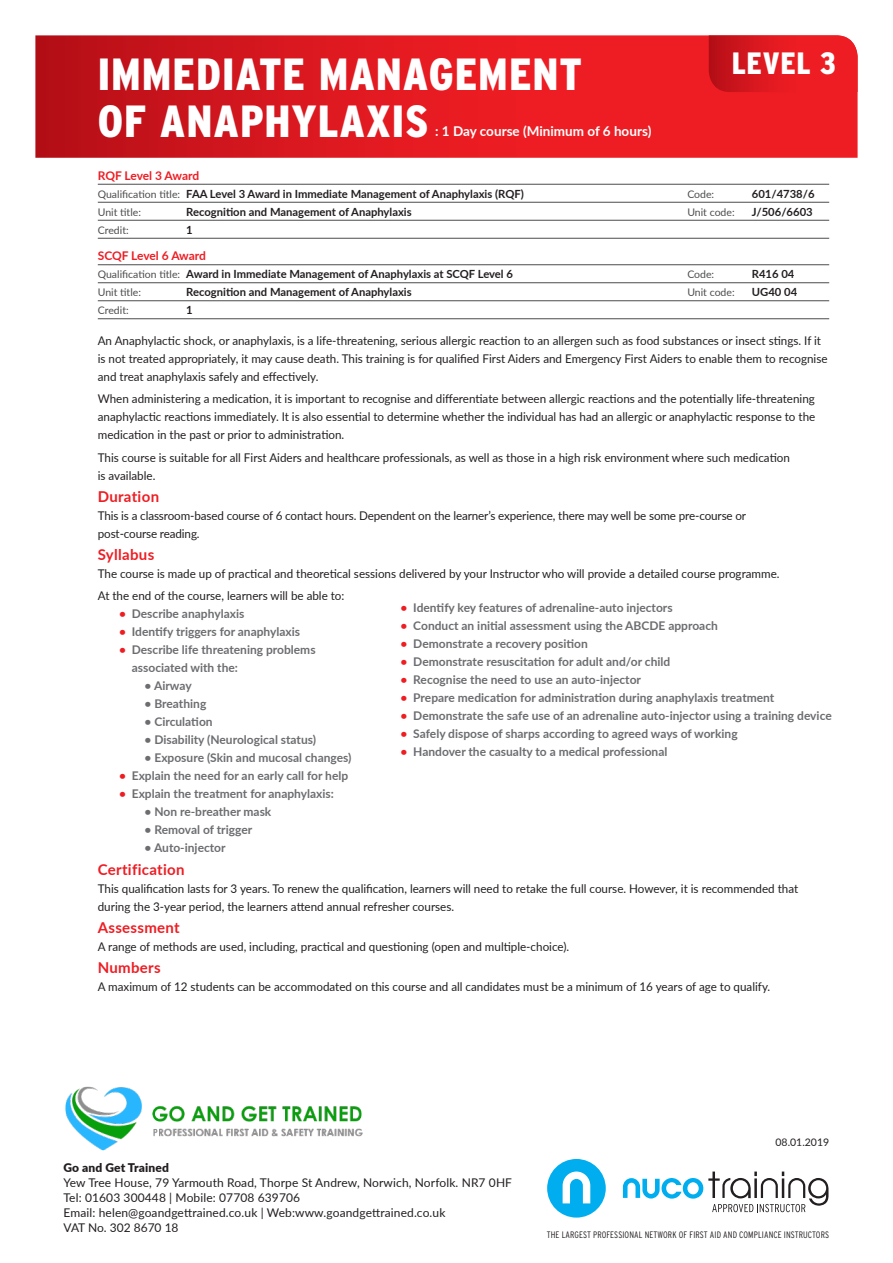
<style>
.page{position:relative;width:893px;height:1263px;background:#fff}
.page>*{position:absolute;margin:0;border:0;box-sizing:border-box;transform-origin:0 0}
.new_course_title{font:900 condensed 45px/46.5px "Interstate";letter-spacing:.02em;color:#fff}
.new_course_title-2{font:900 condensed 30.75px "Interstate";letter-spacing:.02em;color:#fff}
.blue_course_titles{font:700 15px "Lato";letter-spacing:.02em;color:#ee1d23}
.new_course_title-3{font:700 13.5px "Lato";color:#fff}
.intro_para{font:12px/18px "Lato";color:#231f20}
.bullets{font:700 12px/18px "Lato";color:#6c6d70}
.body_text{font:12px/18px "Lato";color:#231f20}
.syllabus_range{font:12px "Lato";color:#231f20}
.qualifications{font:700 12px "Lato";letter-spacing:-.015em;color:#ee1d23}
.t1{font:900 12px "Lato";letter-spacing:.01em;color:#231f20}
.qualifications-2{font:700 11.25px "Lato";color:#231f20}
.course_titles{font:700 11.25px "Lato";color:#231f20}
.qualifications-3{font:10.5px "Lato";color:#4b4c4d}
.t2{font:10.5px "Lato";color:#231f20}
.course_titles-2{font:10.5px "Lato";color:#4b4c4d}
.t3{font:300 condensed 9.3px "Interstate";letter-spacing:.01em;color:#231f20}
.s1{font-weight:400;font-size:10.5px;color:#4b4c4d}
.s2{color:#ee1d23}
</style>
<div class="page">
<svg style="left:35px;top:35px;width:823px;height:123px;background:#dd1a20"></svg>
<hr style="left:98px;top:184px;width:731px;height:1px;background:#4b4c4d">
<hr style="left:98px;top:202px;width:731px;height:1px;background:#4b4c4d">
<hr style="left:98px;top:220px;width:731px;height:1px;background:#4b4c4d">
<hr style="left:98px;top:238px;width:731px;height:1px;background:#4b4c4d">
<hr style="left:98px;top:264px;width:731px;height:1px;background:#4b4c4d">
<hr style="left:98px;top:282px;width:731px;height:1px;background:#4b4c4d">
<hr style="left:98px;top:300px;width:731px;height:1px;background:#4b4c4d">
<hr style="left:98px;top:318px;width:731px;height:1px;background:#4b4c4d">
<svg style="left:709px;top:35px;width:149px;height:57px;background:#df1c23"></svg>
<svg style="left:623px;top:1171px;width:205px;height:41px"></svg>
<svg style="left:547px;top:1159px;width:59px;height:58px"></svg>
<img style="left:65px;top:1086px;width:298px;height:65px">
<p class="new_course_title-2" style="left:732px;top:46px;width:106px">LEVEL 3</p>
<p class="new_course_title" style="left:98px;top:51px;width:486px">IMMEDIATE MANAGEMENT<br>OF ANAPHYLAXIS</p>
<p class="qualifications" style="left:98px;top:167px;width:103px">RQF Level 3 Award</p>
<p class="qualifications-2" style="left:98px;top:185px;width:428px"><span class="s1">Qualification title:</span> FAA Level 3 Award in Immediate Management of Anaphylaxis (RQF)</p>
<p class="qualifications-3" style="left:687px;top:186px;width:28px">Code:</p>
<p class="qualifications-2" style="left:752px;top:185px;width:64px">601/4738/6</p>
<p class="qualifications-3" style="left:98px;top:204px;width:45px">Unit title:</p>
<p class="qualifications-2" style="left:186px;top:203px;width:227px">Recognition and Management of Anaphylaxis</p>
<p class="qualifications-3" style="left:687px;top:204px;width:49px">Unit code:</p>
<p class="qualifications-2" style="left:752px;top:203px;width:62px">J/506/6603</p>
<p class="qualifications-3" style="left:98px;top:222px;width:32px">Credit:</p>
<p class="qualifications-2" style="left:186px;top:221px;width:8px">1</p>
<p class="qualifications" style="left:98px;top:247px;width:110px">SCQF Level 6 Award</p>
<p class="course_titles" style="left:98px;top:266px;width:417px"><span class="s1">Qualification title:</span> Award in Immediate Management of Anaphylaxis at SCQF Level 6</p>
<p class="course_titles-2" style="left:687px;top:267px;width:28px">Code:</p>
<p class="course_titles" style="left:752px;top:266px;width:44px">R416 04</p>
<p class="qualifications-3" style="left:98px;top:285px;width:45px">Unit title:</p>
<p class="qualifications-2" style="left:186px;top:284px;width:227px">Recognition and Management of Anaphylaxis</p>
<p class="qualifications-3" style="left:687px;top:285px;width:49px">Unit code:</p>
<p class="qualifications-2" style="left:752px;top:284px;width:47px">UG40 04</p>
<p class="qualifications-3" style="left:98px;top:303px;width:32px">Credit:</p>
<p class="qualifications-2" style="left:186px;top:302px;width:8px">1</p>
<p class="intro_para" style="left:98px;top:331px;width:731px">An Anaphylactic shock, or anaphylaxis, is a life-threatening, serious allergic reaction to an allergen such as food substances or insect stings. If it is not treated appropriately, it may cause death. This training is for qualified First Aiders and Emergency First Aiders to enable them to recognise and treat anaphylaxis safely and effectively.</p>
<p class="intro_para" style="left:98px;top:389px;width:719px;text-align:justify">When administering a medication, it is important to recognise and differentiate between allergic reactions and the potentially life-threatening anaphylactic reactions immediately. It is also essential to determine whether the individual has had an allergic or anaphylactic response to the medication in the past or prior to administration.</p>
<p class="intro_para" style="left:98px;top:448px;width:694px">This course is suitable for all First Aiders and healthcare professionals, as well as those in a high risk environment where such medication is available.</p>
<p class="blue_course_titles" style="left:98px;top:485px;width:63px">Duration</p>
<p class="body_text" style="left:98px;top:506px;width:650px">This is a classroom-based course of 6 contact hours. Dependent on the learner’s experience, there may well be some pre-course or post-course reading.</p>
<p class="blue_course_titles" style="left:98px;top:544px;width:58px">Syllabus</p>
<p class="body_text" style="left:98px;top:564px;width:683px">The course is made up of practical and theoretical sessions delivered by your Instructor who will provide a detailed course programme.</p>
<p class="syllabus_range" style="left:98px;top:587px;width:248px">At the end of the course, learners will be able to:</p>
<p class="bullets" style="left:119px;top:604px;width:127px"><span class="s2">•</span> Describe anaphylaxis</p>
<p class="bullets" style="left:119px;top:622px;width:183px"><span class="s2">•</span> Identify triggers for anaphylaxis</p>
<p class="bullets" style="left:132px;top:640px;width:185px;text-indent:-13px"><span class="s2">•</span> Describe life threatening problems associated with the:</p>
<p class="bullets" style="left:145px;top:676px;width:49px">• Airway</p>
<p class="bullets" style="left:145px;top:694px;width:63px">• Breathing</p>
<p class="bullets" style="left:145px;top:712px;width:70px">• Circulation</p>
<p class="bullets" style="left:145px;top:730px;width:173px">• Disability (Neurological status)</p>
<p class="bullets" style="left:145px;top:748px;width:208px">• Exposure (Skin and mucosal changes)</p>
<p class="bullets" style="left:119px;top:766px;width:231px"><span class="s2">•</span> Explain the need for an early call for help</p>
<p class="bullets" style="left:119px;top:784px;width:216px"><span class="s2">•</span> Explain the treatment for anaphylaxis:</p>
<p class="bullets" style="left:145px;top:802px;width:128px">• Non re-breather mask</p>
<p class="bullets" style="left:145px;top:820px;width:109px">• Removal of trigger</p>
<p class="bullets" style="left:145px;top:838px;width:83px">• Auto-injector</p>
<p class="blue_course_titles" style="left:98px;top:858px;width:88px">Certification</p>
<p class="body_text" style="left:98px;top:879px;width:702px">This qualification lasts for 3 years. To renew the qualification, learners will need to retake the full course. However, it is recommended that during the 3-year period, the learners attend annual refresher courses.</p>
<p class="blue_course_titles" style="left:98px;top:916px;width:83px">Assessment</p>
<p class="body_text" style="left:98px;top:937px;width:473px">A range of methods are used, including, practical and questioning (open and multiple-choice).</p>
<p class="blue_course_titles" style="left:98px;top:957px;width:64px">Numbers</p>
<p class="body_text" style="left:98px;top:977px;width:674px">A maximum of 12 students can be accommodated on this course and all candidates must be a minimum of 16 years of age to qualify.</p>
<p class="new_course_title-3" style="left:435px;top:121px;width:218px">: 1 Day course (Minimum of 6 hours)</p>
<p class="bullets" style="left:401px;top:598px;width:274px"><span class="s2">•</span> Identify key features of adrenaline-auto injectors</p>
<p class="bullets" style="left:401px;top:616px;width:319px"><span class="s2">•</span> Conduct an initial assessment using the ABCDE approach</p>
<p class="bullets" style="left:401px;top:634px;width:189px"><span class="s2">•</span> Demonstrate a recovery position</p>
<p class="bullets" style="left:401px;top:652px;width:271px"><span class="s2">•</span> Demonstrate resuscitation for adult and/or child</p>
<p class="bullets" style="left:401px;top:670px;width:242px"><span class="s2">•</span> Recognise the need to use an auto-injector</p>
<p class="bullets" style="left:401px;top:688px;width:375px"><span class="s2">•</span> Prepare medication for administration during anaphylaxis treatment</p>
<p class="bullets" style="left:401px;top:706px;width:433px"><span class="s2">•</span> Demonstrate the safe use of an adrenaline auto-injector using a training device</p>
<p class="bullets" style="left:401px;top:724px;width:339px"><span class="s2">•</span> Safely dispose of sharps according to agreed ways of working</p>
<p class="bullets" style="left:401px;top:742px;width:268px"><span class="s2">•</span> Handover the casualty to a medical professional</p>
<p class="t1" style="left:64px;top:1158px;width:107px">Go and Get Trained</p>
<p class="intro_para" style="left:64px;top:1174px;width:450px;line-height:15px">Yew Tree House, 79 Yarmouth Road, Thorpe St Andrew, Norwich, Norfolk. NR7 0HF Tel: 01603 300448 | Mobile: 07708 639706<br>Email: helen@goandgettrained.co.uk | Web:www.goandgettrained.co.uk<br>VAT No. 302 8670 18</p>
<p class="t2" style="left:775px;top:1135px;width:55px">08.01.2019</p>
<p class="t3" style="left:547px;top:1229px;width:284px">THE LARGEST PROFESSIONAL NETWORK OF FIRST AID AND COMPLIANCE INSTRUCTORS</p>
</div>
